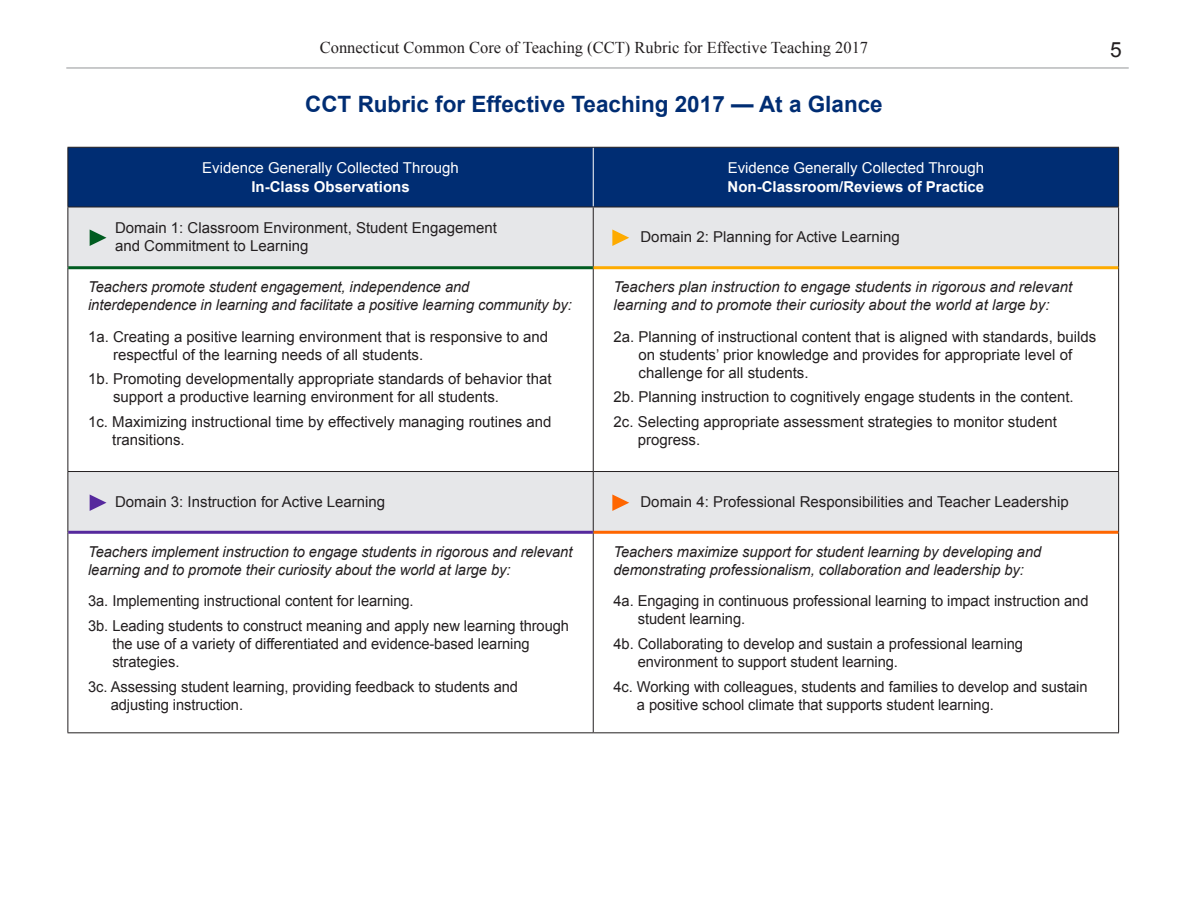
<style>
.page{position:relative;width:1188px;height:918px;background:#fff}
.page>*{position:absolute;margin:0;border:0;box-sizing:border-box;transform-origin:0 0}
.t1{font:700 22.5px "Arial";color:#002d73}
.t2{font:21px "Arial";color:#231f20}
.t3{font:16.5px "Times New Roman";color:#231f20}
.t4{font:15px/18px "Arial";color:#231f20}
.t5{font:italic 15px/18px "Arial";letter-spacing:-.005em;color:#231f20}
.t6{font:15px/19.5px "Arial";color:#fff;text-align:center}
.s1{font-weight:700}
</style>
<div class="page">
<div style="left:69px;top:148px;width:1049px;height:59px;background:#002d73"></div>
<svg style="left:69px;top:208px;width:1049px;height:323px"></svg>
<hr style="left:593px;top:268px;width:1px;height:203px;background:#231f20">
<hr style="left:593px;top:532px;width:1px;height:200px;background:#231f20">
<hr style="left:593px;top:148px;width:1px;height:59px;background:#fff">
<hr style="left:68px;top:268px;width:1px;height:203px;background:#231f20">
<hr style="left:1118px;top:268px;width:1px;height:203px;background:#231f20">
<hr style="left:68px;top:532px;width:1px;height:200px;background:#231f20">
<hr style="left:1118px;top:532px;width:1px;height:200px;background:#231f20">
<hr style="left:68px;top:732px;width:525px;height:1px;background:#231f20">
<hr style="left:593px;top:732px;width:526px;height:1px;background:#231f20">
<hr style="left:68px;top:147px;width:525px;height:1px;background:#231f20">
<hr style="left:68px;top:148px;width:1px;height:59px;background:#231f20">
<hr style="left:593px;top:147px;width:526px;height:1px;background:#231f20">
<hr style="left:1118px;top:148px;width:1px;height:59px;background:#231f20">
<hr style="left:68px;top:207px;width:1px;height:61px;background:#231f20">
<hr style="left:68px;top:207px;width:525px;height:1px;background:#231f20">
<hr style="left:593px;top:207px;width:1px;height:61px;background:#231f20">
<hr style="left:593px;top:207px;width:526px;height:1px;background:#231f20">
<hr style="left:1118px;top:207px;width:1px;height:61px;background:#231f20">
<hr style="left:68px;top:472px;width:1px;height:60px;background:#231f20">
<hr style="left:68px;top:471px;width:525px;height:1px;background:#231f20">
<hr style="left:593px;top:471px;width:526px;height:1px;background:#231f20">
<hr style="left:593px;top:472px;width:1px;height:60px;background:#231f20">
<hr style="left:1118px;top:472px;width:1px;height:60px;background:#231f20">
<hr style="left:68px;top:266px;width:525px;height:3px;background:#005c20">
<hr style="left:594px;top:266px;width:524px;height:3px;background:#feab00">
<hr style="left:68px;top:531px;width:525px;height:3px;background:#56299d">
<hr style="left:594px;top:531px;width:524px;height:3px;background:#f60">
<hr style="left:66px;top:68px;width:1063px;height:1px;background:#939598">
<svg style="left:612px;top:230px;width:17px;height:16px"></svg>
<svg style="left:612px;top:494px;width:17px;height:17px"></svg>
<svg style="left:90px;top:230px;width:16px;height:16px"></svg>
<svg style="left:90px;top:494px;width:16px;height:17px"></svg>
<p class="t3" style="left:320px;top:37px;width:550px">Connecticut Common Core of Teaching (CCT) Rubric for Effective Teaching 2017</p>
<p class="t2" style="left:1110px;top:36px;width:13px">5</p>
<p class="t1" style="left:305px;top:89px;width:579px">CCT Rubric for Effective Teaching 2017 — At a Glance</p>
<p class="t6" style="left:202px;top:158px;width:258px">Evidence Generally Collected Through<br><span class="s1">In-Class Observations</span></p>
<p class="t6" style="left:728px;top:158px;width:258px;text-align:left">Evidence Generally Collected Through<br><span class="s1">Non-Classroom/Reviews of Practice</span></p>
<p class="t4" style="left:115px;top:219px;width:383px">Domain 1: Classroom Environment, Student Engagement and Commitment to Learning</p>
<p class="t4" style="left:640px;top:228px;width:261px">Domain 2: Planning for Active Learning</p>
<p class="t5" style="left:88px;top:278px;width:485px">Teachers promote student engagement, independence and interdependence in learning and facilitate a positive learning community by:</p>
<p class="t4" style="left:113px;top:328px;width:437px;text-indent:-25px">1a. Creating a positive learning environment that is responsive to and respectful of the learning needs of all students.</p>
<p class="t4" style="left:113px;top:370px;width:440px;text-indent:-25px">1b. Promoting developmentally appropriate standards of behavior that support a productive learning environment for all students.</p>
<p class="t4" style="left:112px;top:413px;width:441px;text-indent:-24px">1c. Maximizing instructional time by effectively managing routines and transitions.</p>
<p class="t5" style="left:614px;top:278px;width:460px">Teachers plan instruction to engage students in rigorous and relevant learning and to promote their curiosity about the world at large by:</p>
<p class="t4" style="left:639px;top:328px;width:459px;text-indent:-25px">2a. Planning of instructional content that is aligned with standards, builds on students’ prior knowledge and provides for appropriate level of challenge for all students.</p>
<p class="t4" style="left:614px;top:388px;width:462px">2b. Planning instruction to cognitively engage students in the content.</p>
<p class="t4" style="left:638px;top:413px;width:421px;text-indent:-24px">2c. Selecting appropriate assessment strategies to monitor student progress.</p>
<p class="t4" style="left:115px;top:493px;width:272px">Domain 3: Instruction for Active Learning</p>
<p class="t4" style="left:640px;top:493px;width:430px">Domain 4: Professional Responsibilities and Teacher Leadership</p>
<p class="t5" style="left:88px;top:543px;width:486px">Teachers implement instruction to engage students in rigorous and relevant learning and to promote their curiosity about the world at large by:</p>
<p class="t4" style="left:88px;top:592px;width:327px">3a. Implementing instructional content for learning.</p>
<p class="t4" style="left:112px;top:617px;width:458px;text-indent:-24px">3b. Leading students to construct meaning and apply new learning through the use of a variety of differentiated and evidence-based learning strategies.</p>
<p class="t4" style="left:111px;top:678px;width:409px;text-indent:-23px">3c. Assessing student learning, providing feedback to students and adjusting instruction.</p>
<p class="t5" style="left:614px;top:543px;width:429px">Teachers maximize support for student learning by developing and demonstrating professionalism, collaboration and leadership by:</p>
<p class="t4" style="left:638px;top:592px;width:452px;text-indent:-24px">4a. Engaging in continuous professional learning to impact instruction and student learning.</p>
<p class="t4" style="left:638px;top:635px;width:387px;text-indent:-24px">4b. Collaborating to develop and sustain a professional learning environment to support student learning.</p>
<p class="t4" style="left:637px;top:678px;width:452px;text-indent:-23px">4c. Working with colleagues, students and families to develop and sustain a positive school climate that supports student learning.</p>
</div>
